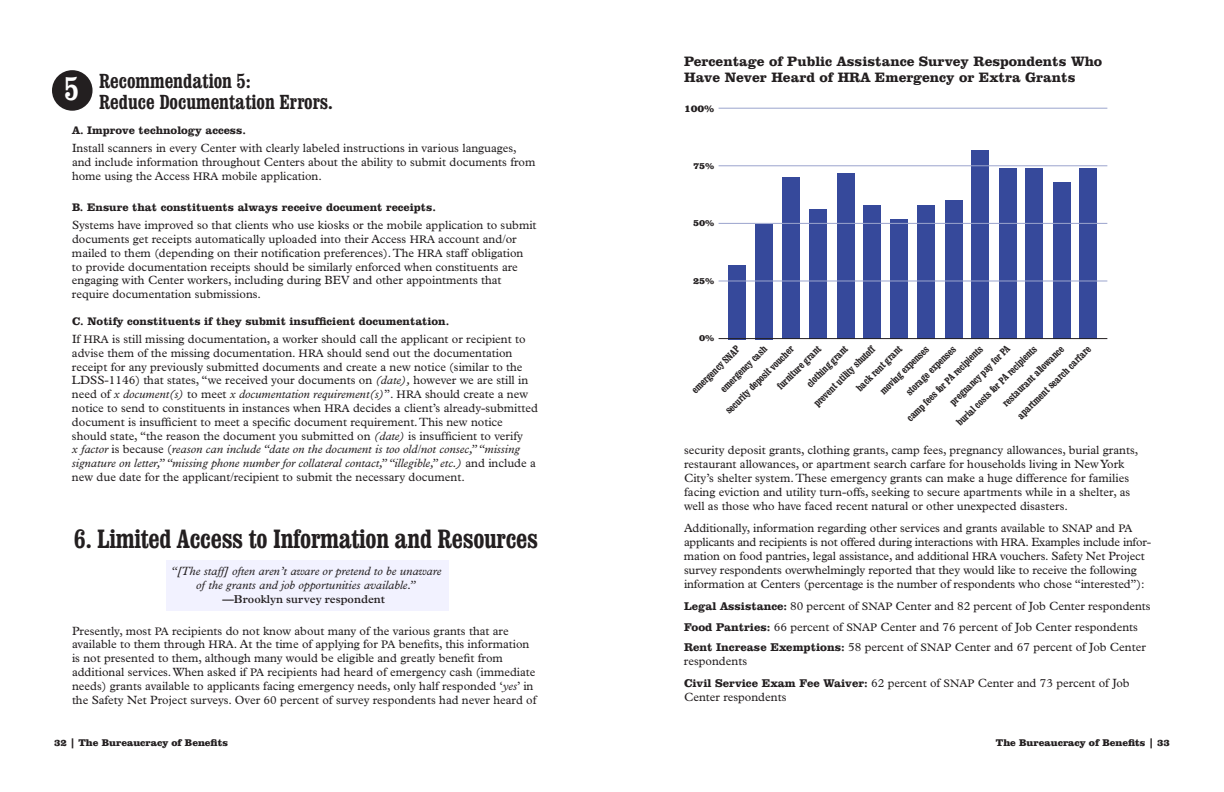
<style>
.page{position:relative;width:1224px;height:792px;background:#fff}
.page>*{position:absolute;margin:0;border:0;box-sizing:border-box;transform-origin:0 0}
.t1{font:700 condensed 32.1px "Clarendon BT";color:#fff}
.t2{font:700 condensed 26px "Clarendon BT";letter-spacing:-.01em;color:#231f20}
.t3{font:700 condensed 20px/21px "Clarendon BT";color:#231f20}
.t4{font:700 14px/16.1px "Clarendon BT";color:#231f20}
.t5{font:12px/13.8px "Plantin Std";color:#231f20}
.t6{font:italic 12px/13.8px "Plantin Std";color:#231f20;text-align:center}
.t7{font:600 11.5px "Plantin Std";color:#231f20}
.t8{font:700 11.2px "Clarendon BT";color:#231f20}
.t9{font:900 10.5px "Clarendon BT";color:#231f20}
.t10{font:700 condensed 10px/19.1px "Clarendon BT";color:#231f20}
.t11{font:900 10px "Clarendon BT";color:#231f20}
.t12{font:900 9.5px "Clarendon BT";color:#231f20}
.s1{font-size:11px}
.s2{font-style:italic}
.s3{font-family:"Clarendon BT";font-weight:700;font-size:11.5px}
</style>
<div class="page">
<div style="left:728px;top:265px;width:18px;height:74px;background:#36499b"></div>
<div style="left:755px;top:224px;width:18px;height:115px;background:#36499b"></div>
<div style="left:782px;top:177px;width:18px;height:162px;background:#36499b"></div>
<div style="left:809px;top:210px;width:18px;height:129px;background:#36499b"></div>
<div style="left:837px;top:174px;width:18px;height:165px;background:#36499b"></div>
<div style="left:863px;top:206px;width:18px;height:133px;background:#36499b"></div>
<div style="left:890px;top:219px;width:18px;height:120px;background:#36499b"></div>
<div style="left:917px;top:206px;width:18px;height:133px;background:#36499b"></div>
<div style="left:945px;top:201px;width:18px;height:138px;background:#36499b"></div>
<div style="left:971px;top:150px;width:18px;height:189px;background:#36499b"></div>
<div style="left:999px;top:169px;width:18px;height:170px;background:#36499b"></div>
<div style="left:1025px;top:169px;width:18px;height:170px;background:#36499b"></div>
<div style="left:1053px;top:182px;width:18px;height:157px;background:#36499b"></div>
<div style="left:1079px;top:169px;width:18px;height:170px;background:#36499b"></div>
<div style="left:166px;top:560px;width:283px;height:51px;background:#f2f2ff"></div>
<hr style="left:719px;top:108px;width:388px;height:1px;background:#9ba4cd">
<hr style="left:719px;top:165px;width:388px;height:1px;background:#9ba4cd">
<hr style="left:719px;top:223px;width:388px;height:1px;background:#9ba4cd">
<hr style="left:719px;top:280px;width:388px;height:1px;background:#9ba4cd">
<hr style="left:719px;top:338px;width:388px;height:1px;background:#231f20">
<div style="left:52px;top:70px;width:41px;height:41px;background:#231f20;border-radius:50%"></div>
<h3 class="t3" style="left:99px;top:70px;width:235px">Recommendation 5:<br>Reduce Documentation Errors.</h3>
<p class="t8" style="left:72px;top:123px;width:176px">A. Improve technology access.</p>
<p class="t5" style="left:72px;top:141px;width:465px">Install scanners in every Center with clearly labeled instructions in various languages, and include information throughout Centers about the ability to submit documents from home using the Access <span class="s1">HRA</span> mobile application.</p>
<p class="t8" style="left:72px;top:200px;width:365px">B. Ensure that constituents always receive document receipts.</p>
<p class="t5" style="left:72px;top:218px;width:466px">Systems have improved so that clients who use kiosks or the mobile application to submit documents get receipts automatically uploaded into their Access <span class="s1">HRA</span> account and/or mailed to them (depending on their notification preferences). The <span class="s1">HRA</span> staff obligation to provide documentation receipts should be similarly enforced when constituents are engaging with Center workers, including during BEV and other appointments that require documentation submissions.</p>
<p class="t8" style="left:72px;top:314px;width:379px">C. Notify constituents if they submit insufficient documentation.</p>
<p class="t5" style="left:72px;top:332px;width:468px">If <span class="s1">HRA</span> is still missing documentation, a worker should call the applicant or recipient to advise them of the missing documentation. <span class="s1">HRA</span> should send out the documentation receipt for any previously submitted documents and create a new notice (similar to the LDSS-1146) that states, “we received your documents on <span class="s2">(date),</span> however we are still in need of <span class="s2">x document(s)</span> to meet <span class="s2">x documentation requirement(s)</span>”. <span class="s1">HRA</span> should create a new notice to send to constituents in instances when <span class="s1">HRA</span> decides a client’s already-submitted document is insufficient to meet a specific document requirement. This new notice should state, “the reason the document you submitted on <span class="s2">(date)</span> is insufficient to verify<br><span class="s2">x factor</span> is because (<span class="s2">reason can include “date on the document is too old/not consec,” “missing signature on letter,” “missing phone number for collateral contact,” “illegible,” etc.)</span> and include a new due date for the applicant/recipient to submit the necessary document.</p>
<h1 class="t1" style="left:64px;top:69px;width:16px">5</h1>
<h2 class="t2" style="left:74px;top:522px;width:466px">6. Limited Access to Information and Resources</h2>
<p class="t6" style="left:171px;top:564px;width:272px">“[The staff] often aren’t aware or pretend to be unaware of the grants and job opportunities available.”</p>
<p class="t7" style="left:222px;top:592px;width:164px">—Brooklyn survey respondent</p>
<p class="t5" style="left:72px;top:624px;width:466px">Presently, most <span class="s1">PA</span> recipients do not know about many of the various grants that are available to them through <span class="s1">HRA</span>. At the time of applying for <span class="s1">PA</span> benefits, this information is not presented to them, although many would be eligible and greatly benefit from additional services. When asked if <span class="s1">PA</span> recipients had heard of emergency cash (immediate needs) grants available to applicants facing emergency needs, only half responded ‘<span class="s2">yes</span>’ in the Safety Net Project surveys. Over 60 percent of survey respondents had never heard of</p>
<p class="t4" style="left:684px;top:53px;width:420px">Percentage of Public Assistance Survey Respondents Who<br>Have Never Heard of HRA Emergency or Extra Grants</p>
<p class="t9" style="left:684px;top:102px;width:32px">100%</p>
<p class="t12" style="left:693px;top:160px;width:23px">75%</p>
<p class="t12" style="left:693px;top:217px;width:23px">50%</p>
<p class="t12" style="left:693px;top:275px;width:23px">25%</p>
<p class="t12" style="left:699px;top:332px;width:17px">0%</p>
<p class="t10" style="left:687px;top:385px;width:65px;rotate:-45deg">emergency SNAP</p>
<p class="t10" style="left:809px;top:398px;width:83px;rotate:-45deg">prevent utility shutoff</p>
<p class="t10" style="left:945px;top:397px;width:82px;rotate:-45deg">pregnancy pay for PA</p>
<p class="t10" style="left:715px;top:384px;width:63px;rotate:-45deg">emergency cash</p>
<p class="t10" style="left:772px;top:381px;width:59px;rotate:-45deg">furniture grant</p>
<p class="t10" style="left:801px;top:378px;width:55px;rotate:-45deg">clothing grant</p>
<p class="t10" style="left:851px;top:382px;width:61px;rotate:-45deg">back rent grant</p>
<p class="t10" style="left:720px;top:405px;width:93px;rotate:-45deg">security deposit voucher</p>
<p class="t10" style="left:875px;top:386px;width:66px;rotate:-45deg">moving expenses</p>
<p class="t10" style="left:901px;top:387px;width:67px;rotate:-45deg">storage expenses</p>
<p class="t10" style="left:902px;top:413px;width:104px;rotate:-45deg">camp fees for PA recipients</p>
<p class="t10" style="left:951px;top:417px;width:110px;rotate:-45deg">burial costs for PA recipients</p>
<p class="t10" style="left:997px;top:398px;width:103px;rotate:-45deg">restaurant allowance apartment search carfare</p>
<p class="t5" style="left:684px;top:443px;width:456px">security deposit grants, clothing grants, camp fees, pregnancy allowances, burial grants, restaurant allowances, or apartment search carfare for households living in New York City’s shelter system. These emergency grants can make a huge difference for families facing eviction and utility turn-offs, seeking to secure apartments while in a shelter, as well as those who have faced recent natural or other unexpected disasters.</p>
<p class="t5" style="left:684px;top:521px;width:469px">Additionally, information regarding other services and grants available to <span class="s1">SNAP</span> and <span class="s1">PA </span>applicants and recipients is not offered during interactions with <span class="s1">HRA</span>. Examples include infor&shy;mation on food pantries, legal assistance, and additional <span class="s1">HRA</span> vouchers. Safety Net Project survey respondents overwhelmingly reported that they would like to receive the following information at Centers (percentage is the number of respondents who chose “interested”):</p>
<p class="t5" style="left:684px;top:596px;width:468px;line-height:20.3px"><span class="s3">Legal Assistance:</span> 80 percent of <span class="s1">SNAP</span> Center and 82 percent of Job Center respondents<br><span class="s3">Food Pantries:</span> 66 percent of <span class="s1">SNAP</span> Center and 76 percent of Job Center respondents<br><span class="s3">Rent Increase Exemptions:</span> 58 percent of <span class="s1">SNAP</span> Center and 67 percent of Job Center</p>
<p class="t5" style="left:684px;top:649px;width:447px;line-height:22.8px">respondents<br><span class="s3">Civil Service Exam Fee Waiver:</span> 62 percent of <span class="s1">SNAP</span> Center and 73 percent of Job</p>
<p class="t5" style="left:684px;top:690px;width:104px">Center respondents</p>
<p class="t11" style="left:54px;top:736px;width:176px">32 | The Bureaucracy of Benefits</p>
<p class="t11" style="left:996px;top:736px;width:176px">The Bureaucracy of Benefits | 33</p>
</div>
